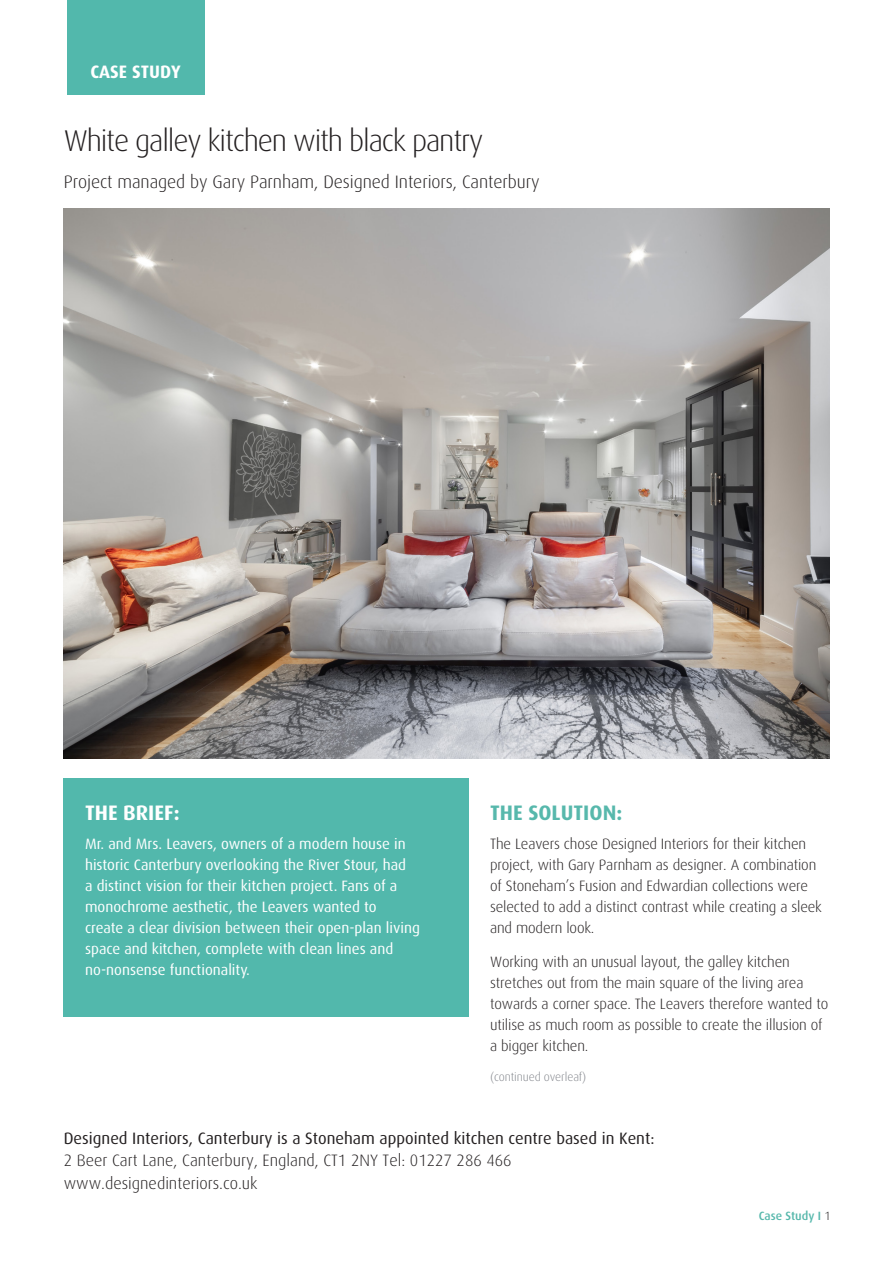
<style>
.page{position:relative;width:893px;height:1263px;background:#fff}
.page>*{position:absolute;margin:0;border:0;box-sizing:border-box;transform-origin:0 0}
.t1{font:300 30px "Dax";letter-spacing:-.04em;color:#231f20}
.t2{font:700 21px "Dax";color:#57b8ac}
.t3{font:700 21px "Dax";color:#fff}
.t4{font:300 18px "Dax";letter-spacing:-.005em;color:#231f20}
.t5{font:700 18px "Dax";color:#fff}
.t6{font:300 16.5px/22.5px "Dax";color:#231f20}
.t7{font:16.5px "Dax";color:#231f20}
.t8{font:300 15px/21px "Dax";letter-spacing:-.01em;color:#231f20}
.t9{font:15px/21px "Dax";color:#fff}
.t10{font:300 12px "Dax";letter-spacing:-.01em;color:#83868c}
.t11{font:500 12px "Dax";color:#57b8ac}
.s1{font-weight:300;color:#231f20}
</style>
<div class="page">
<div style="left:67px;top:0;width:137px;height:95px;background:#52b8ac"></div>
<img style="left:64px;top:208px;width:765px;height:550px">
<div style="left:64px;top:778px;width:405px;height:238px;background:#52b8ac"></div>
<p class="t5" style="left:90px;top:61px;width:92px">CASE STUDY</p>
<h1 class="t1" style="left:64px;top:124px;width:421px">White galley kitchen with black pantry</h1>
<p class="t4" style="left:64px;top:172px;width:477px">Project managed by Gary Parnham, Designed Interiors, Canterbury</p>
<h2 class="t3" style="left:85px;top:801px;width:96px">THE BRIEF:</h2>
<p class="t9" style="left:85px;top:834px;width:336px">Mr. and Mrs. Leavers, owners of a modern house in historic Canterbury overlooking the River Stour, had<br>a distinct vision for their kitchen project. Fans of a monochrome aesthetic, the Leavers wanted to<br>create a clear division between their open-plan living space and kitchen, complete with clean lines and no-nonsense functionality.</p>
<h2 class="t2" style="left:490px;top:801px;width:134px">THE SOLUTION:</h2>
<p class="t8" style="left:490px;top:834px;width:333px">The Leavers chose Designed Interiors for their kitchen project, with Gary Parnham as designer. A combination of Stoneham’s Fusion and Edwardian collections were selected to add a distinct contrast while creating a sleek and modern look.</p>
<p class="t8" style="left:490px;top:951px;width:340px">Working with an unusual layout, the galley kitchen stretches out from the main square of the living area towards a corner space. The Leavers therefore wanted to utilise as much room as possible to create the illusion of a bigger kitchen.</p>
<p class="t10" style="left:490px;top:1070px;width:98px">(continued overleaf)</p>
<p class="t7" style="left:64px;top:1129px;width:592px">Designed Interiors, Canterbury is a Stoneham appointed kitchen centre based in Kent:</p>
<p class="t6" style="left:64px;top:1150px;width:449px">2 Beer Cart Lane, Canterbury, England, CT1 2NY Tel: 01227 286 466 www.designedinteriors.co.uk</p>
<p class="t11" style="left:759px;top:1209px;width:73px">Case Study I <span class="s1">1</span></p>
</div>
